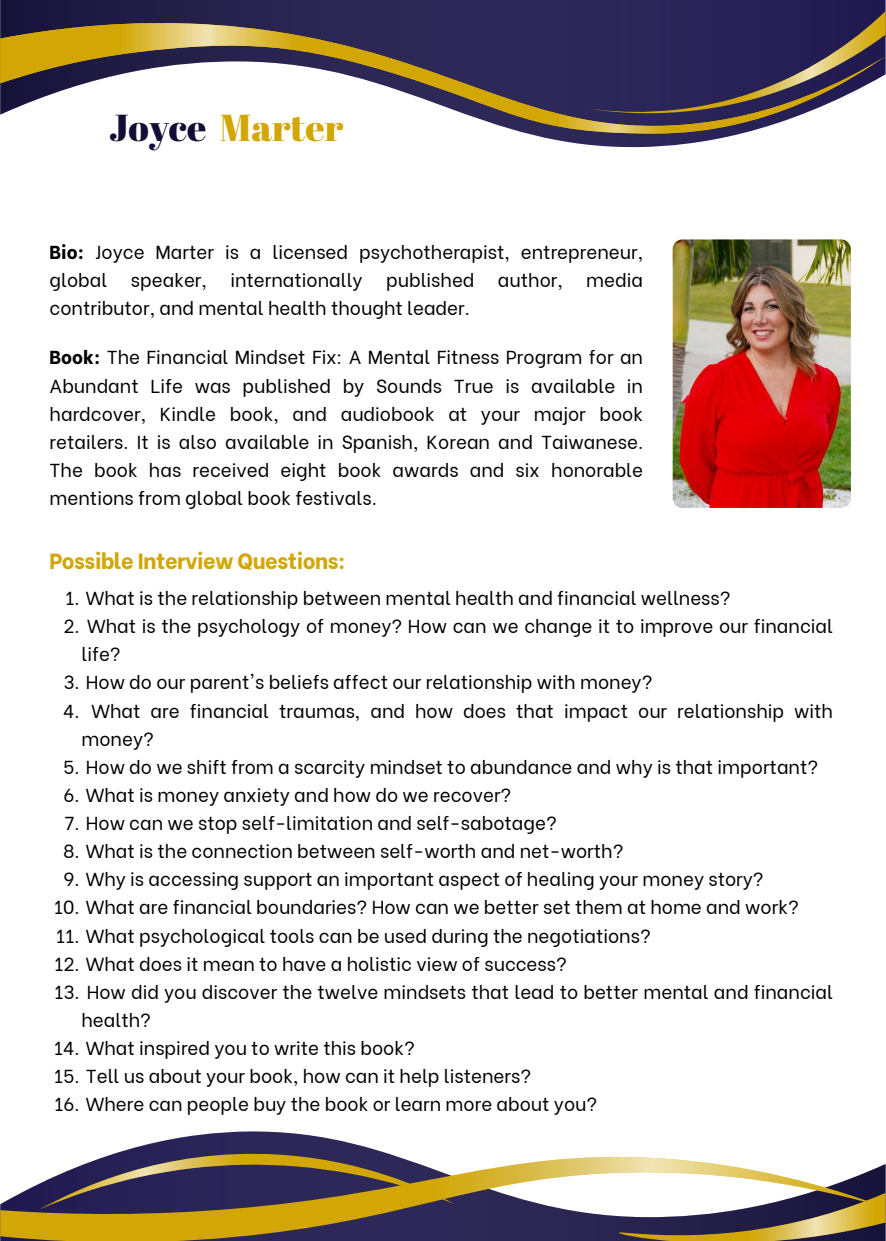
<style>
.page{position:relative;width:886px;height:1241px;background:#fff}
.page>*{position:absolute;margin:0;border:0;box-sizing:border-box;transform-origin:0 0}
.t1{font:37.5px "Abril Fatface";color:#d2a705}
.t2{font:800 21.88px "Be Vietnam";letter-spacing:-.02em;color:#d2a705}
.t3{font:18.75px/28.1px "Be Vietnam";color:#000}
.s1{color:#130e36}
.s2{font-weight:800}
</style>
<div class="page">
<svg style="left:0;top:0;width:886px;height:148px"></svg>
<div style="left:587px;top:11px;width:299px;height:6px;background:#282256"></div>
<svg style="left:0;top:17px;width:886px;height:120px"></svg>
<svg style="left:137px;top:1131px;width:229px;height:16px;fill:#2c2759"></svg>
<svg style="left:130px;top:1147px;width:243px;height:2px"></svg>
<svg style="left:0;top:1149px;width:886px;height:91px"></svg>
<img style="left:673px;top:239px;width:178px;height:269px">
<h1 class="t1" style="left:109px;top:101px;width:236px"><span class="s1">Joyce</span> Marter</h1>
<p class="t3" style="left:50px;top:236px;width:595px;text-align:justify"><span class="s2">Bio:</span> Joyce Marter is a licensed psychotherapist, entrepreneur, global speaker, internationally published author, media contributor, and mental health thought leader.</p>
<p class="t3" style="left:50px;top:341px;width:595px;text-align:justify"><span class="s2">Book:</span> The Financial Mindset Fix: A Mental Fitness Program for an Abundant Life was published by Sounds True is available in hardcover, Kindle book, and audiobook at your major book retailers. It is also available in Spanish, Korean and Taiwanese.<br>The book has received eight book awards and six honorable mentions from global book festivals.</p>
<p class="t2" style="left:50px;top:543px;width:297px">Possible Interview Questions:</p>
<p class="t3" style="left:65px;top:582px;width:667px">1. What is the relationship between mental health and financial wellness?</p>
<p class="t3" style="left:81px;top:610px;width:753px;text-indent:-18px">2. What is the psychology of money? How can we change it to improve our financial life?</p>
<p class="t3" style="left:63px;top:666px;width:591px">3. How do our parent's beliefs affect our relationship with money?</p>
<p class="t3" style="left:92px;top:694px;width:743px">What are financial traumas, and how does that impact our relationship with</p>
<p class="t3" style="left:81px;top:722px;width:74px">money?</p>
<p class="t3" style="left:63px;top:694px;width:18px">4.</p>
<p class="t3" style="left:63px;top:751px;width:757px">5. How do we shift from a scarcity mindset to abundance and why is that important?</p>
<p class="t3" style="left:63px;top:779px;width:450px">6. What is money anxiety and how do we recover?</p>
<p class="t3" style="left:65px;top:807px;width:494px">7. How can we stop self-limitation and self-sabotage?</p>
<p class="t3" style="left:63px;top:835px;width:562px">8. What is the connection between self-worth and net-worth?</p>
<p class="t3" style="left:63px;top:863px;width:702px">9. Why is accessing support an important aspect of healing your money story?</p>
<p class="t3" style="left:54px;top:891px;width:746px">10. What are financial boundaries? How can we better set them at home and work?</p>
<p class="t3" style="left:56px;top:919px;width:596px">11. What psychological tools can be used during the negotiations?</p>
<p class="t3" style="left:54px;top:947px;width:514px">12. What does it mean to have a holistic view of success?</p>
<p class="t3" style="left:81px;top:976px;width:753px;text-indent:-27px">13. How did you discover the twelve mindsets that lead to better mental and financial health?</p>
<p class="t3" style="left:54px;top:1032px;width:362px">14. What inspired you to write this book?</p>
<p class="t3" style="left:54px;top:1060px;width:479px">15. Tell us about your book, how can it help listeners?</p>
<p class="t3" style="left:54px;top:1088px;width:545px">16. Where can people buy the book or learn more about you?</p>
</div>
